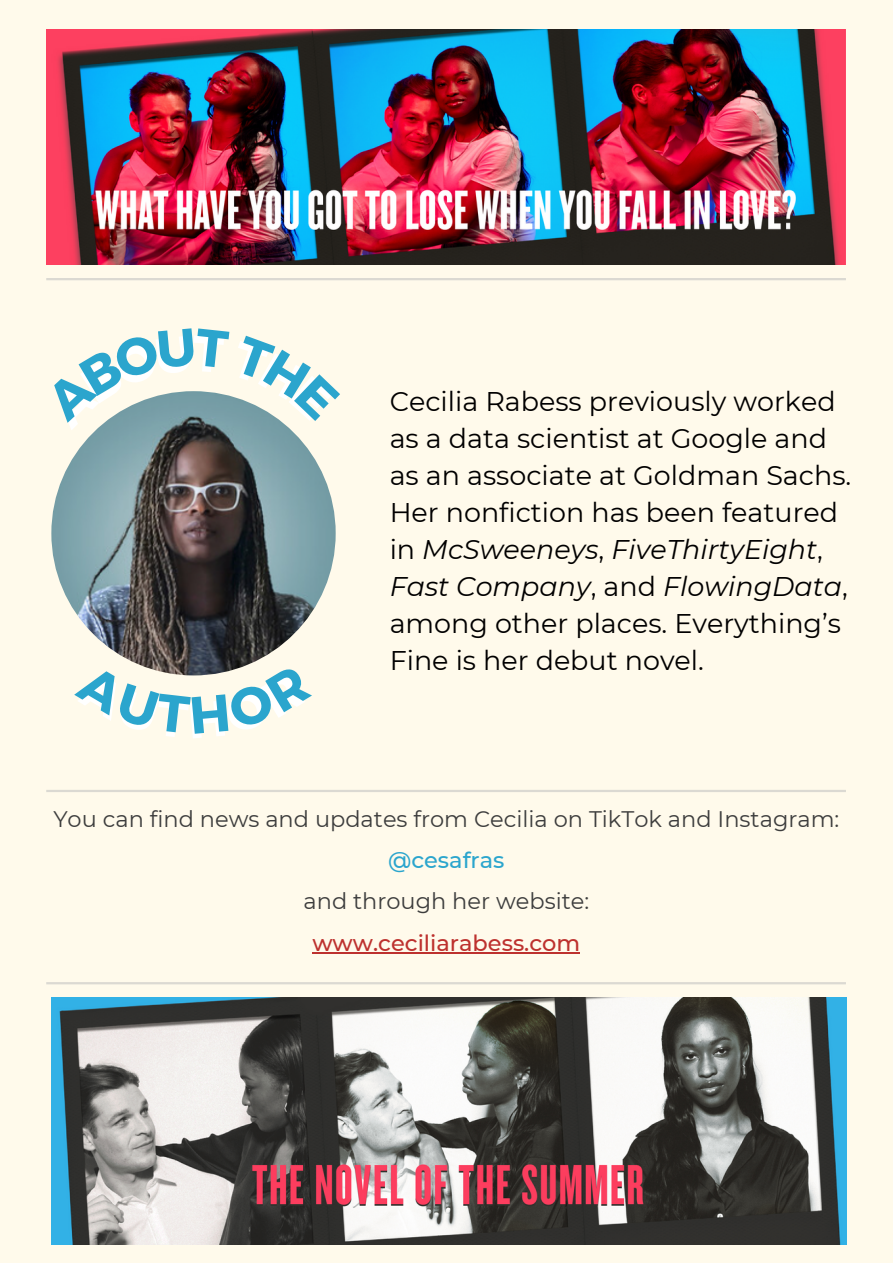
<style>
.page{position:relative;width:893px;height:1264px;background:#fff}
.page>*{position:absolute;margin:0;border:0;box-sizing:border-box;transform-origin:0 0}
.t1{font:27px/37px "Montserrat";color:#000}
.t2{font:22.5px "Montserrat";color:#3d3d3d}
.t3{font:500 22.5px "Montserrat";color:#bd312e}
.t4{font:500 22.5px "Montserrat";color:#2ba5cd}
.s1{font-style:italic}
</style>
<div class="page">
<div style="left:0;top:0;width:892px;height:1262px;background:#fffaeb"></div>
<img style="left:51px;top:391px;width:284px;height:284px;border-radius:50%">
<hr style="left:46px;top:789px;width:799px;height:3px;background:#dbd9d2">
<hr style="left:46px;top:982px;width:799px;height:2px;background:#dbd9d2">
<hr style="left:46px;top:278px;width:799px;height:2px;background:#dbd9d2">
<img style="left:46px;top:30px;width:799px;height:235px">
<img style="left:51px;top:997px;width:795px;height:247px">
<hr style="left:312px;top:951px;width:268px;height:2px;background:#bd312e">
<svg style="left:96px;top:391px;width:195px;height:39px"></svg>
<svg style="left:135px;top:663px;width:117px;height:13px"></svg>
<p class="t1" style="left:389px;top:382px;width:463px">Cecilia Rabess previously worked as a data scientist at Google and as an associate at Goldman Sachs.<br>Her nonfiction has been featured in <span class="s1">McSweeneys</span>, <span class="s1">FiveThirtyEight</span>,<br><span class="s1">Fast Company</span>, and <span class="s1">FlowingData</span>, among other places. Everything’s<br>Fine is her debut novel.</p>
<p class="t2" style="left:53px;top:805px;width:787px">You can find news and updates from Cecilia on TikTok and Instagram:</p>
<p class="t4" style="left:388px;top:846px;width:118px">@cesafras</p>
<p class="t2" style="left:303px;top:887px;width:287px">and through her website:</p>
<p class="t3" style="left:312px;top:928px;width:269px">www.ceciliarabess.com</p>
</div>
